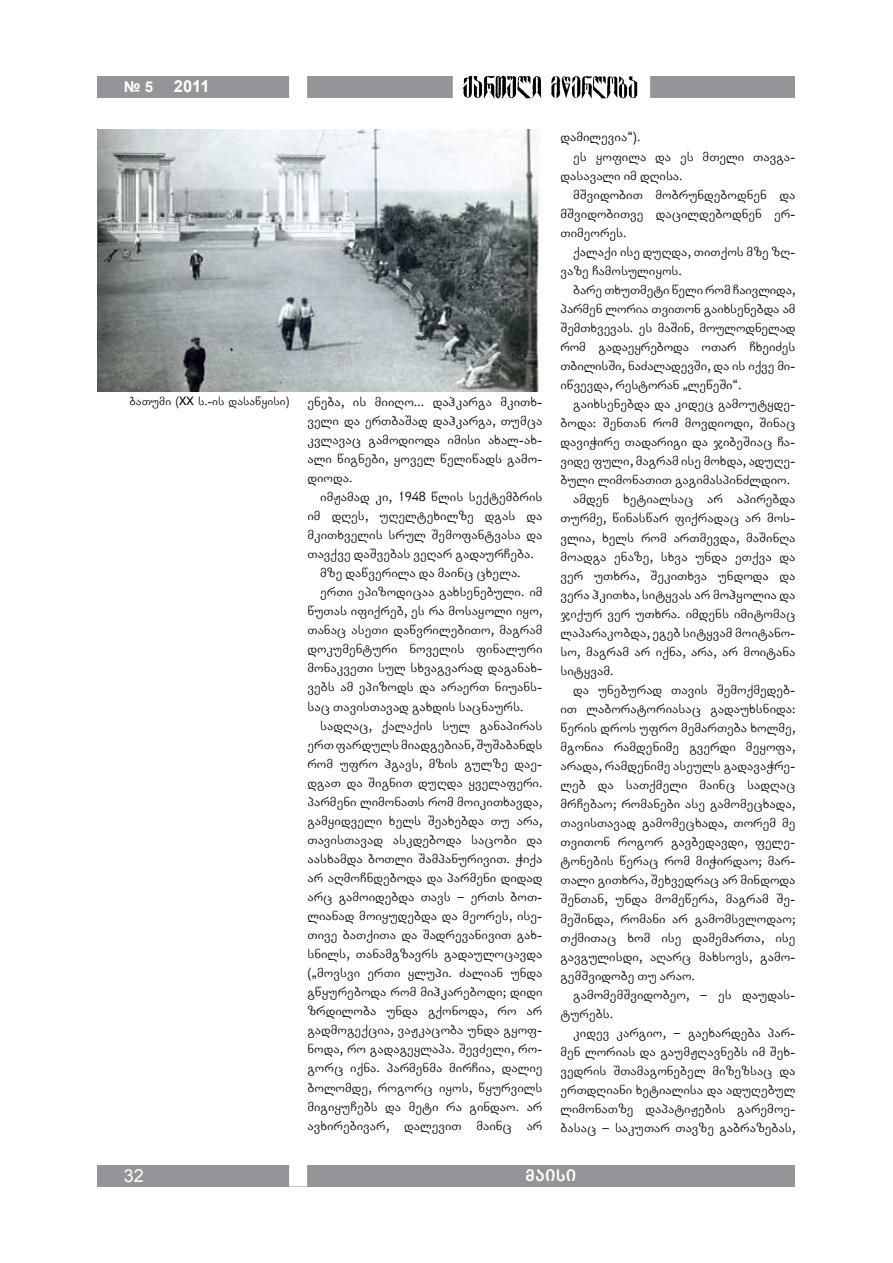
<style>
.page{position:relative;width:893px;height:1263px;background:#fff}
.page>*{position:absolute;margin:0;border:0;box-sizing:border-box;transform-origin:0 0}
.t1{font:18px "Arial";color:#fff}
.t2{font:700 16.5px "Kolhety Mt";color:#fff}
.t3{font:700 16.5px "Arial";color:#fff}
.t4{font:700 15px "Arial";color:#fff}
.t5{font:13.2px/19px "Kolhety Normal";color:#000;text-align:justify}
.t6{font:12px "Kolhety Normal";color:#000}
</style>
<div class="page">
<div style="left:98px;top:76px;width:697px;height:21px;background:#939598"></div>
<div style="left:98px;top:1165px;width:697px;height:21px;background:#939598"></div>
<div style="left:289px;top:74px;width:18px;height:24px;background:#fff;border:2px solid #fff"></div>
<div style="left:289px;top:1165px;width:18px;height:21px;background:#fff;border:2px solid #fff"></div>
<div style="left:453px;top:74px;width:197px;height:26px;background:#fff"></div>
<img style="left:461px;top:75px;width:177px;height:24px">
<img style="left:98px;top:129px;width:441px;height:263px">
<p class="t4" style="left:124px;top:77px;width:31px">№ 5</p>
<p class="t3" style="left:174px;top:75px;width:37px">2011</p>
<p class="t6" style="left:130px;top:395px;width:161px">BATUMI (XX S.-IS DASAWYISI)</p>
<p class="t5" style="left:307px;top:393px;width:237px">ENEBA, IS MIIRO... DAHKARGA MKITX-VELI DA ERTBASAD DAHKARGA, TUMCA KVLAVAC GAMODIODA IMISI AXAL-AX-ALI WIGNEBI, YOVEL WELIWADS GAMO-DIODA.</p>
<p class="t5" style="left:320px;top:488px;width:224px">IMJAMAD KI, 1948 WLIS SEQTEMBRIS</p>
<p class="t5" style="left:307px;top:507px;width:236px">IM DRES, URELTEXILZE DGAS DA</p>
<p class="t5" style="left:307px;top:526px;width:237px">MKITXVELIS SRUL SEMOFANTVASA DA</p>
<p class="t5" style="left:307px;top:545px;width:228px">TAVQVE DASVEBAS VERAR GADAURCEBA.</p>
<p class="t5" style="left:320px;top:564px;width:202px">MZE DAWVERILA DA MAINC CXELA.</p>
<p class="t5" style="left:320px;top:583px;width:224px">ERTI EPIZODICAA GAXSENEBULI. IM</p>
<p class="t5" style="left:307px;top:602px;width:236px">WUTAS IFIQREB, ES RA MOSAYOLI IYO,</p>
<p class="t5" style="left:307px;top:621px;width:237px">TANAC ASETI DAWVRILEBITO, MAGRAM</p>
<p class="t5" style="left:307px;top:640px;width:237px">DOKUMENTURI NOVELIS FINALURI</p>
<p class="t5" style="left:307px;top:659px;width:237px">MONAKVETI SUL SXVAGVARAD DAGANAX-</p>
<p class="t5" style="left:307px;top:678px;width:237px">VEBS AM EPIZODS DA ARAERT NIUANS-</p>
<p class="t5" style="left:307px;top:697px;width:217px">SAC TAVISTAVAD GAXDIS SACNAURS.</p>
<p class="t5" style="left:320px;top:717px;width:224px">SADRAC, QALAQIS SUL GANAPIRAS</p>
<p class="t5" style="left:307px;top:736px;width:237px">ERT FARDULS MIADGEBIAN, SUSABANDS</p>
<p class="t5" style="left:307px;top:755px;width:237px">ROM UFRO HGAVS, MZIS GULZE DAE-</p>
<p class="t5" style="left:307px;top:774px;width:237px">DGAT DA SIGNIT DURDA YVELAFERI.</p>
<p class="t5" style="left:307px;top:793px;width:237px">PARMENI LIMONATS ROM MOIKITXAVDA,</p>
<p class="t5" style="left:307px;top:812px;width:237px">GAMYIDVELI XELS SEAXEBDA TU ARA,</p>
<p class="t5" style="left:307px;top:831px;width:237px">TAVISTAVAD ASKDEBODA SACOBI DA</p>
<p class="t5" style="left:307px;top:850px;width:237px">AASXAMDA BOTLI SAMPANURIVIT. WIQA</p>
<p class="t5" style="left:307px;top:869px;width:236px">AR ARMOCNDEBODA DA PARMENI DIDAD</p>
<p class="t5" style="left:307px;top:888px;width:236px">ARC GAMOIDEBDA TAVS – ERTS BOT-</p>
<p class="t5" style="left:307px;top:907px;width:237px">LIANAD MOIYUDEBDA DA MEORES, ISE-</p>
<p class="t5" style="left:307px;top:926px;width:237px">TIVE BATQITA DA SADREVANIVIT GAX-</p>
<p class="t5" style="left:307px;top:945px;width:237px">SNILS, TANAMGZAVRS GADAULOCAVDA</p>
<p class="t5" style="left:307px;top:964px;width:237px">(`MOVSVI ERTI YLUPI. ZALIAN UNDA</p>
<p class="t5" style="left:307px;top:983px;width:236px">GWYUREBODA ROM MIHKAREBODI; DIDI</p>
<p class="t5" style="left:307px;top:1002px;width:236px">ZRDILOBA UNDA GQONODA, RO AR</p>
<p class="t5" style="left:307px;top:1021px;width:237px">GADMOGEQCIA, VAJKACOBA UNDA GYOF-</p>
<p class="t5" style="left:307px;top:1040px;width:236px">NODA, RO GADAGEYLAPA. SEVZELI, RO-</p>
<p class="t5" style="left:307px;top:1059px;width:237px">GORC IQNA. PARMENMA MIRCIA, DALIE</p>
<p class="t5" style="left:307px;top:1078px;width:237px">BOLOMDE, ROGORC IYOS, WYURVILS</p>
<p class="t5" style="left:307px;top:1097px;width:237px">MIGIYUCEBS DA METI RA GINDAO. AR</p>
<p class="t5" style="left:307px;top:1117px;width:237px">AVXIREBIVAR, DALEVIT MAINC AR</p>
<p class="t5" style="left:560px;top:129px;width:82px">DAMILEVIA~).</p>
<p class="t5" style="left:573px;top:148px;width:224px">ES YOFILA DA ES MTELI TAVGA-</p>
<p class="t5" style="left:560px;top:167px;width:124px">DASAVALI IM DRISA.</p>
<p class="t5" style="left:573px;top:186px;width:224px">MSVIDOBIT MOBRUNDEBODNEN DA</p>
<p class="t5" style="left:560px;top:205px;width:237px">MSVIDOBITVE DACILDEBODNEN ER-</p>
<p class="t5" style="left:560px;top:224px;width:68px">TIMEORES.</p>
<p class="t5" style="left:573px;top:243px;width:224px">QALAQI ISE DURDA, TITQOS MZE ZR-</p>
<p class="t5" style="left:560px;top:262px;width:123px">VAZE CAMOSULIYOS.</p>
<p class="t5" style="left:573px;top:281px;width:224px">BARE TXUTMETI WELI ROM CAIVLIDA,</p>
<p class="t5" style="left:560px;top:300px;width:237px">PARMEN LORIA TVITON GAIXSENEBDA AM</p>
<p class="t5" style="left:560px;top:319px;width:237px">SEMTXVEVAS. ES MASIN, MOULODNELAD</p>
<p class="t5" style="left:560px;top:338px;width:236px">ROM GADAEYREBODA OTAR CXEIZES</p>
<p class="t5" style="left:560px;top:357px;width:236px">TBILISSI, NAZALADEVSI, DA IS IQVE MI-</p>
<p class="t5" style="left:560px;top:376px;width:183px">IWVEVDA, RESTORAN `LEWESI~.</p>
<p class="t5" style="left:573px;top:395px;width:224px">GAIXSENEBDA DA KIDEC GAMOUTYDE-</p>
<p class="t5" style="left:560px;top:414px;width:236px">BODA: SENTAN ROM MOVDIODI, SINAC</p>
<p class="t5" style="left:560px;top:433px;width:237px">DAVIWIRE TADARIGI DA JIBESIAC CA-</p>
<p class="t5" style="left:560px;top:452px;width:237px">VIDE FULI, MAGRAM ISE MOXDA, ADURE-</p>
<p class="t5" style="left:560px;top:471px;width:231px">BULI LIMONATIT GAGIMASPINZLDIO.</p>
<p class="t5" style="left:573px;top:490px;width:224px">AMDEN XETIALSAC AR APIREBDA</p>
<p class="t5" style="left:560px;top:509px;width:237px">TURME, WINASWAR FIQRADAC AR MOS-</p>
<p class="t5" style="left:560px;top:529px;width:237px">VLIA, XELS ROM ARTMEVDA, MASINRA</p>
<p class="t5" style="left:560px;top:548px;width:236px">MOADGA ENAZE, SXVA UNDA ETQVA DA</p>
<p class="t5" style="left:560px;top:567px;width:237px">VER UTXRA, SEKITXVA UNDODA DA</p>
<p class="t5" style="left:560px;top:586px;width:237px">VERA HKITXA, SITYVAS AR MOHYOLIA DA</p>
<p class="t5" style="left:560px;top:605px;width:237px">JIQUR VER UTXRA. IMDENS IMITOMAC</p>
<p class="t5" style="left:560px;top:624px;width:237px">LAPARAKOBDA, EGEB SITYVAM MOITANO-</p>
<p class="t5" style="left:560px;top:643px;width:237px">SO, MAGRAM AR IQNA, ARA, AR MOITANA</p>
<p class="t5" style="left:560px;top:662px;width:55px">SITYVAM.</p>
<p class="t5" style="left:573px;top:681px;width:224px">DA UNEBURAD TAVIS SEMOQMEDEB-</p>
<p class="t5" style="left:560px;top:700px;width:237px">IT LABORATORIASAC GADAUXSNIDA:</p>
<p class="t5" style="left:560px;top:719px;width:237px">WERIS DROS UFRO MEMARTEBA XOLME,</p>
<p class="t5" style="left:560px;top:738px;width:237px">MGONIA RAMDENIME GVERDI MEYOFA,</p>
<p class="t5" style="left:560px;top:757px;width:237px">ARADA, RAMDENIME ASEULS GADAVAWRE-</p>
<p class="t5" style="left:560px;top:776px;width:236px">LEB DA SATQMELI MAINC SADRAC</p>
<p class="t5" style="left:560px;top:795px;width:236px">MRCEBAO; ROMANEBI ASE GAMOMECXADA,</p>
<p class="t5" style="left:560px;top:814px;width:236px">TAVISTAVAD GAMOMECXADA, TOREM ME</p>
<p class="t5" style="left:560px;top:833px;width:237px">TVITON ROGOR GAVBEDAVDI, FELE-</p>
<p class="t5" style="left:560px;top:852px;width:236px">TONEBIS WERAC ROM MIWIRDAO; MAR-</p>
<p class="t5" style="left:560px;top:871px;width:236px">TALI GITXRA, SEXVEDRAC AR MINDODA</p>
<p class="t5" style="left:560px;top:890px;width:237px">SENTAN, UNDA MOMEWERA, MAGRAM SE-</p>
<p class="t5" style="left:560px;top:909px;width:236px">MESINDA, ROMANI AR GAMOMSVLODAO;</p>
<p class="t5" style="left:560px;top:929px;width:237px">TQMITAC XOM ISE DAMEMARTA, ISE</p>
<p class="t5" style="left:560px;top:948px;width:237px">GAVGULISDI, ARARC MAXSOVS, GAMO-</p>
<p class="t5" style="left:560px;top:967px;width:136px">GEMSVIDOBE TU ARAO.</p>
<p class="t5" style="left:573px;top:986px;width:224px">GAMOMEMSVIDOBEO, – ES DAUDAS-</p>
<p class="t5" style="left:560px;top:1005px;width:54px">TUREBS.</p>
<p class="t5" style="left:573px;top:1024px;width:224px">KIDEV KARGIO, – GAEXARDEBA PAR-</p>
<p class="t5" style="left:560px;top:1043px;width:237px">MEN LORIAS DA GAUMJRAVNEBS IM SEX-</p>
<p class="t5" style="left:560px;top:1062px;width:237px">VEDRIS STAMAGONEBEL MIZEZSAC DA</p>
<p class="t5" style="left:560px;top:1081px;width:237px">ERTDRIANI XETIALISA DA ADUREBUL</p>
<p class="t5" style="left:560px;top:1100px;width:237px">LIMONATZE DAPATIJEBIS GAREMOE-</p>
<p class="t5" style="left:560px;top:1119px;width:236px">BASAC – SAKUTAR TAVZE GABRAZEBAS,</p>
<h1 class="t1" style="left:124px;top:1164px;width:22px">32</h1>
<p class="t2" style="left:525px;top:1167px;width:53px">MAISI</p>
</div>
